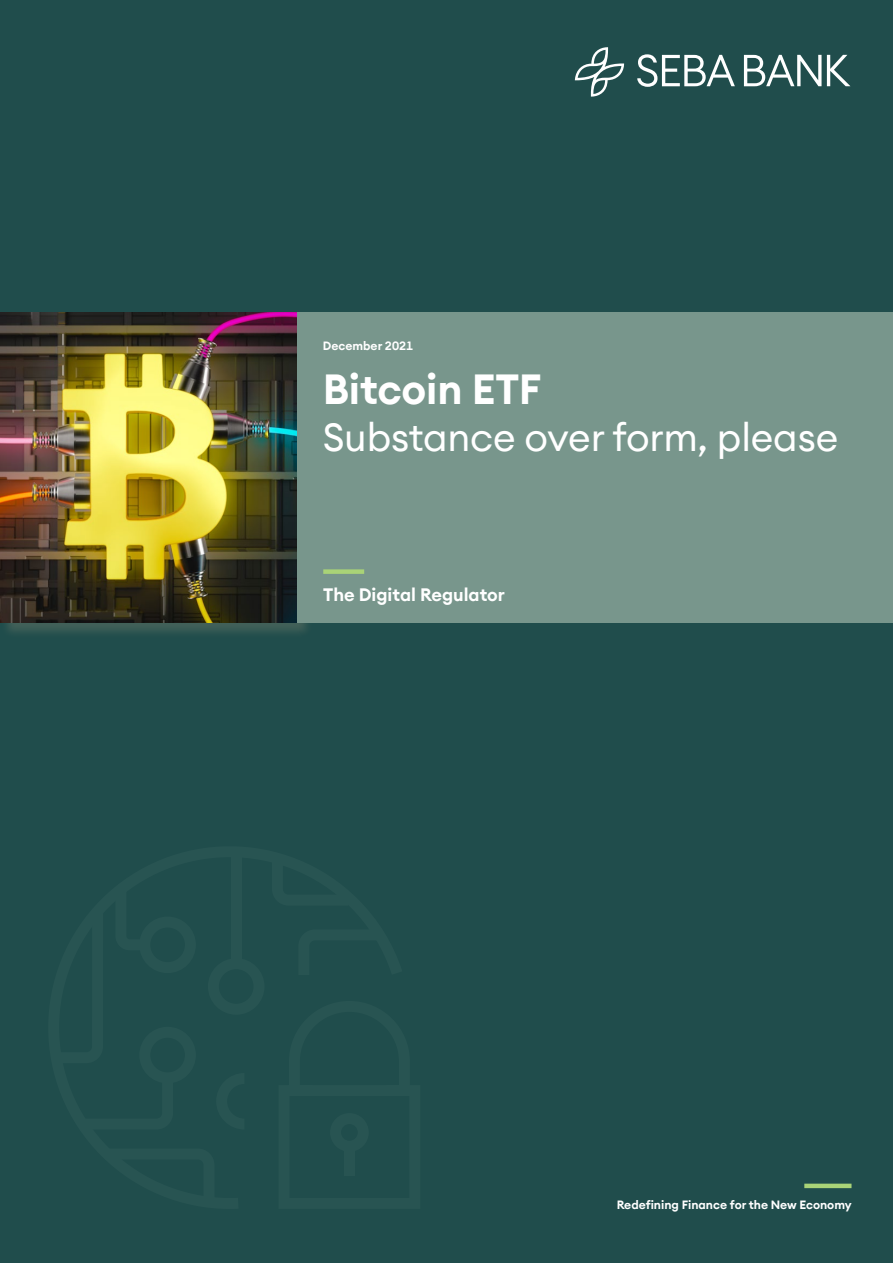
<style>
.page{position:relative;width:893px;height:1263px;background:#204d4c}
.page>*{position:absolute;margin:0;border:0;box-sizing:border-box;transform-origin:0 0}
.t1{font:600 42px "Seba Euclid";letter-spacing:-.005em;color:#fff}
.t2{font:39px "Seba Euclid";letter-spacing:-.005em;color:#fff}
.t3{font:600 18px "Seba Euclid";color:#fff}
.t4{font:600 12px "Seba Euclid";color:#fff}
</style>
<div class="page">
<div style="left:0;top:312px;width:314px;height:327px;background:#657466;opacity:.5"></div>
<img style="left:0;top:312px;width:297px;height:310px">
<div style="left:298px;top:312px;width:595px;height:327px;background:#204d4c"></div>
<div style="left:298px;top:312px;width:595px;height:310px;background:#78968c"></div>
<hr style="left:804px;top:1184px;width:47px;height:4px;background:#a9d377">
<div style="left:323px;top:569px;width:41px;height:5px;background:#a9d377"></div>
<svg style="left:575px;top:47px;width:49px;height:50px"></svg>
<svg style="left:637px;top:54px;width:98px;height:33px"></svg>
<svg style="left:744px;top:55px;width:77px;height:31px"></svg>
<svg style="left:827px;top:55px;width:23px;height:31px"></svg>
<div style="left:231px;top:852px;width:11px;height:116px;background:#285452"></div>
<div style="left:344px;top:1146px;width:11px;height:29px;background:#285452"></div>
<p class="t4" style="left:323px;top:337px;width:92px">December 2021</p>
<h1 class="t1" style="left:323px;top:362px;width:220px">Bitcoin ETF</h1>
<h2 class="t2" style="left:323px;top:412px;width:517px">Substance over form, please</h2>
<h3 class="t3" style="left:323px;top:583px;width:183px">The Digital Regulator</h3>
<p class="t4" style="left:617px;top:1197px;width:237px">Redefining Finance for the New Economy</p>
</div>
